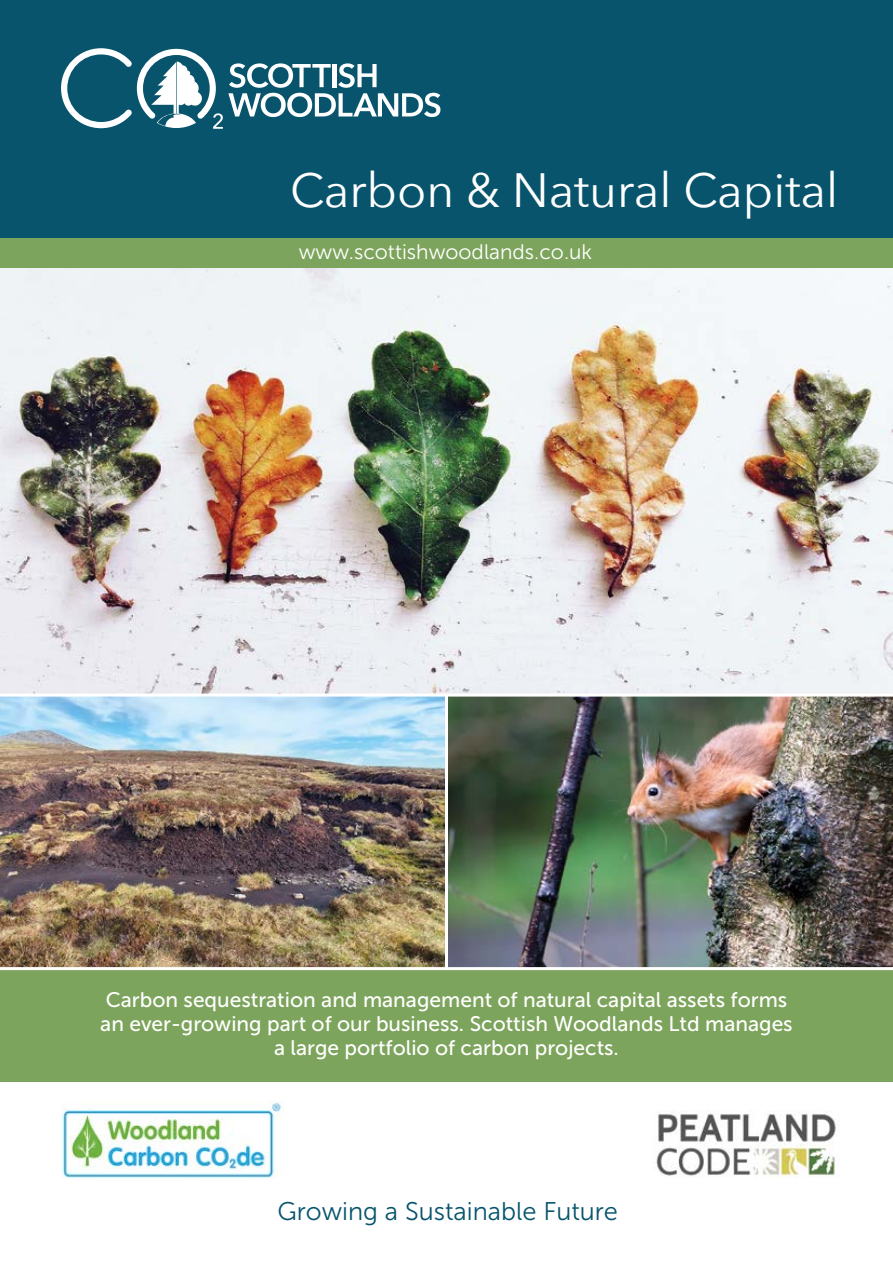
<style>
.page{position:relative;width:893px;height:1263px;background:#fff}
.page>*{position:absolute;margin:0;border:0;box-sizing:border-box;transform-origin:0 0}
.t1{font:48px "Avenir Next";color:#fff}
.t2{font:25.5px "Museo Sans 300";color:#07546c}
.t3{font:21px/24px "Museo Sans 500";color:#fff;text-align:center}
.t4{font:21px "Museo Sans 300";color:#fff}
</style>
<div class="page">
<img style="left:0;top:696px;width:445px;height:271px">
<img style="left:448px;top:696px;width:445px;height:271px">
<img style="left:0;top:268px;width:893px;height:425px">
<div style="left:0;top:969px;width:893px;height:113px;background:#7da45c"></div>
<img style="left:653px;top:1111px;width:183px;height:66px">
<img style="left:62px;top:1102px;width:222px;height:76px">
<div style="left:0;top:0;width:893px;height:238px;background:#07546c"></div>
<div style="left:0;top:238px;width:893px;height:30px;background:#7da45c"></div>
<svg style="left:61px;top:48px;width:379px;height:81px"></svg>
<hr style="left:0;top:967px;width:893px;height:3px;background:#fff">
<hr style="left:0;top:0;width:1px;height:455px;background:#7da45c">
<h1 class="t1" style="left:290px;top:150px;width:550px">Carbon &amp; Natural Capital</h1>
<p class="t4" style="left:299px;top:241px;width:295px">www.scottishwoodlands.co.uk</p>
<p class="t3" style="left:100px;top:987px;width:694px">Carbon sequestration and management of natural capital assets forms an ever-growing part of our business. Scottish Woodlands Ltd manages a large portfolio of carbon projects.</p>
<p class="t2" style="left:278px;top:1197px;width:342px">Growing a Sustainable Future</p>
</div>
